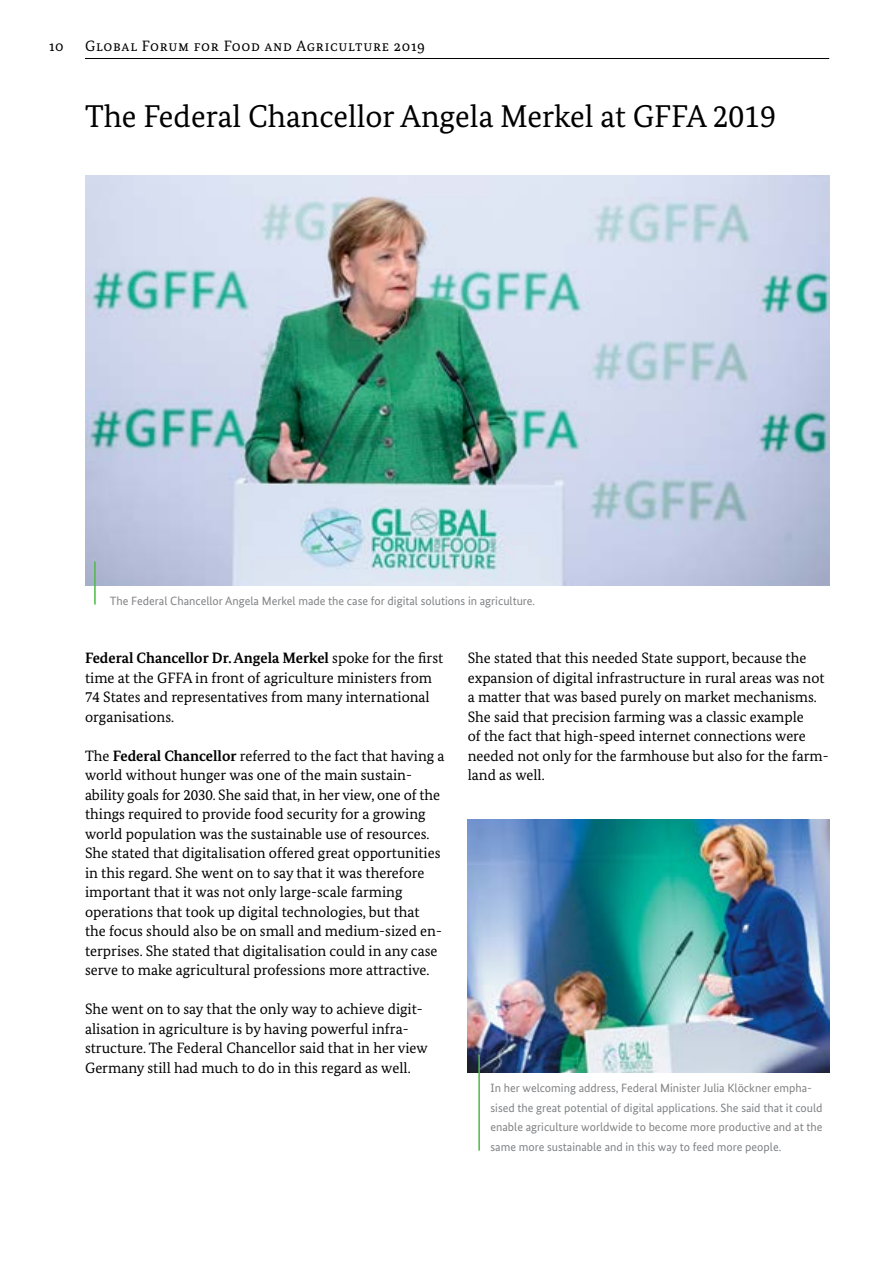
<style>
.page{position:relative;width:893px;height:1263px;background:#fff}
.page>*{position:absolute;margin:0;border:0;box-sizing:border-box;transform-origin:0 0}
.t1{font:31.5px "Bundes Serif";color:#000}
.t2{font:15px/19.5px "Bundes Serif";color:#000}
.t3{font:15px "Bundes Serif";letter-spacing:.05em;color:#000}
.t4{font:12px/19.5px "Bundes Sans";color:#808285}
.s1{font-weight:700}
</style>
<div class="page">
<hr style="left:85px;top:58px;width:744px;height:1px;background:#000">
<img style="left:85px;top:176px;width:744px;height:409px">
<hr style="left:94px;top:561px;width:2px;height:44px;background:#50b848">
<img style="left:468px;top:819px;width:361px;height:254px">
<hr style="left:478px;top:1054px;width:2px;height:97px;background:#50b848">
<p class="t2" style="left:49px;top:36px;width:16px">10</p>
<p class="t3" style="left:85px;top:36px;width:341px">Global Forum for Food and Agriculture 2019</p>
<h2 class="t1" style="left:85px;top:97px;width:692px">The Federal Chancellor Angela Merkel at GFFA 2019</h2>
<p class="t4" style="left:110px;top:591px;width:427px">The Federal Chancellor Angela Merkel made the case for digital solutions in agriculture.</p>
<p class="t2" style="left:85px;top:648px;width:360px"><span class="s1">Federal Chancellor Dr. Angela Merkel</span> spoke for the first time at the GFFA in front of agriculture ministers from 74 States and representatives from many international organisations.</p>
<p class="t2" style="left:85px;top:745px;width:361px">The <span class="s1">Federal Chancellor</span> referred to the fact that having a world without hunger was one of the main sustain&shy;ability goals for 2030. She said that, in her view, one of the things required to provide food security for a growing world population was the sustainable use of resources.<br>She stated that digitalisation offered great opportunities in this regard. She went on to say that it was therefore important that it was not only large-scale farming operations that took up digital technologies, but that<br>the focus should also be on small and medium-sized en&shy;terprises. She stated that digitalisation could in any case serve to make agricultural professions more attractive.</p>
<p class="t2" style="left:85px;top:999px;width:344px">She went on to say that the only way to achieve digit&shy;alisation in agriculture is by having powerful infra&shy;structure. The Federal Chancellor said that in her view Germany still had much to do in this regard as well.</p>
<p class="t2" style="left:468px;top:648px;width:362px">She stated that this needed State support, because the expansion of digital infrastructure in rural areas was not a matter that was based purely on market mechanisms.<br>She said that precision farming was a classic example<br>of the fact that high-speed internet connections were needed not only for the farmhouse but also for the farm&shy;land as well.</p>
<p class="t4" style="left:490px;top:1078px;width:334px">In her welcoming address, Federal Minister Julia Klöckner empha&shy;sised the great potential of digital applications. She said that it could enable agriculture worldwide to become more productive and at the same more sustainable and in this way to feed more people.</p>
</div>
